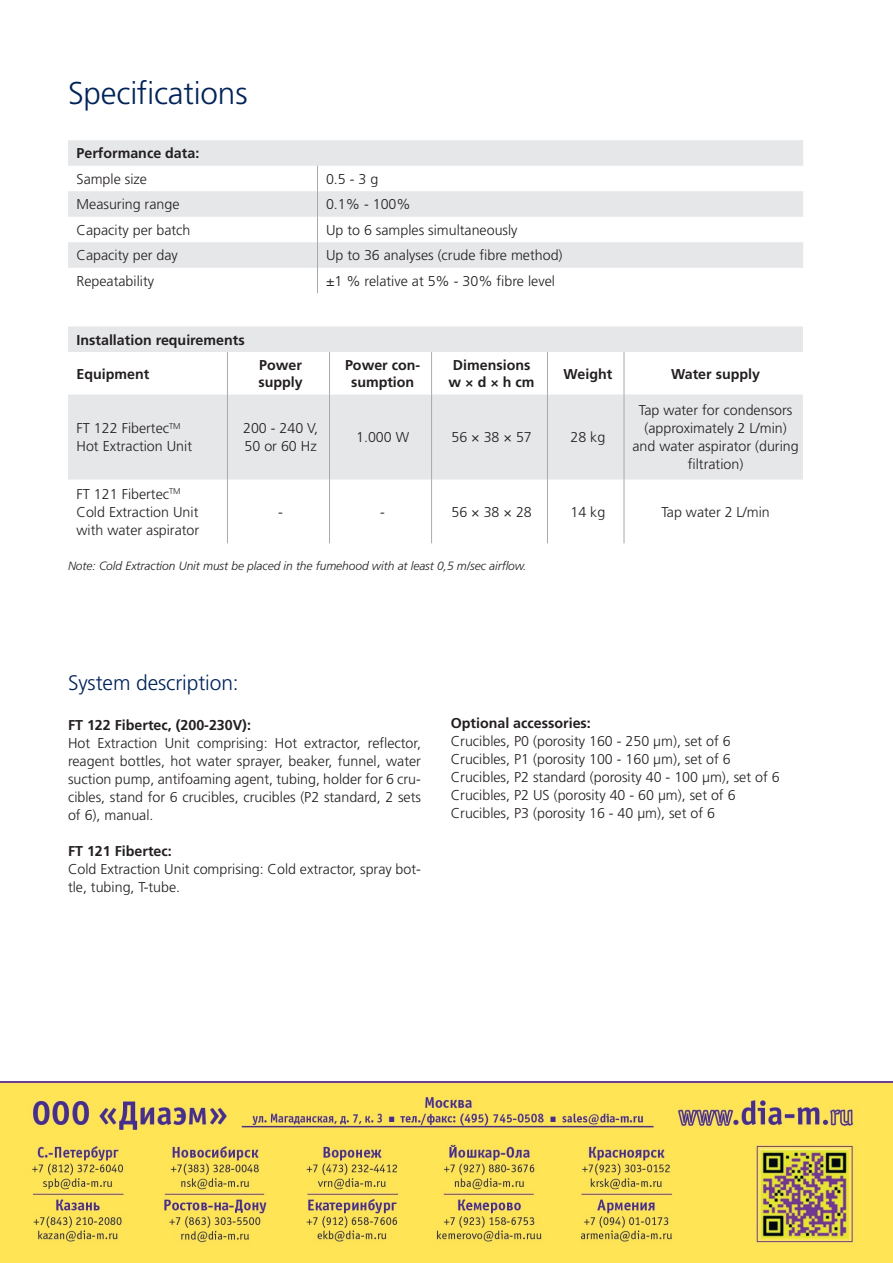
<style>
.page{position:relative;width:893px;height:1263px;background:#fff}
.page>*{position:absolute;margin:0;border:0;box-sizing:border-box;transform-origin:0 0}
.Stor_rubrik{font:300 31.5px "Frutiger LT Pro";letter-spacing:-.005em;color:#002359}
.Rubrik{font:300 21px "Frutiger LT Pro";letter-spacing:-.005em;color:#002359}
.Body{font:300 14.25px/18px "Frutiger LT Pro";color:#231f20;text-align:justify}
.Box_text_page_2{font:300 14.25px/18px "Frutiger LT Pro";color:#231f20}
.Box_text_page_2_bold{font:700 14.25px/16.5px "Frutiger LT Pro";color:#231f20}
.Body_bold{font:700 14.25px "Frutiger LT Pro";color:#231f20}
.Billedtekst{font:italic 300 12px "Frutiger LT Pro";letter-spacing:-.005em;color:#231f20}
</style>
<div class="page">
<svg style="left:68px;top:140px;width:735px;height:128px;fill:#e6e7e9"></svg>
<svg style="left:317px;top:166px;width:1px;height:127px"></svg>
<svg style="left:68px;top:326px;width:735px;height:154px;fill:#e6e7e9"></svg>
<hr style="left:227px;top:352px;width:1px;height:42px;background:#a8a9ad">
<hr style="left:329px;top:352px;width:1px;height:42px;background:#a8a9ad">
<hr style="left:431px;top:352px;width:1px;height:42px;background:#a8a9ad">
<hr style="left:547px;top:352px;width:1px;height:42px;background:#a8a9ad">
<hr style="left:624px;top:352px;width:1px;height:42px;background:#a8a9ad">
<hr style="left:227px;top:394px;width:1px;height:86px;background:#a8a9ad">
<hr style="left:329px;top:394px;width:1px;height:86px;background:#a8a9ad">
<hr style="left:431px;top:394px;width:1px;height:86px;background:#a8a9ad">
<hr style="left:547px;top:394px;width:1px;height:86px;background:#a8a9ad">
<hr style="left:624px;top:394px;width:1px;height:86px;background:#a8a9ad">
<hr style="left:227px;top:480px;width:1px;height:63px;background:#a8a9ad">
<hr style="left:329px;top:480px;width:1px;height:63px;background:#a8a9ad">
<hr style="left:431px;top:480px;width:1px;height:63px;background:#a8a9ad">
<hr style="left:547px;top:480px;width:1px;height:63px;background:#a8a9ad">
<hr style="left:624px;top:480px;width:1px;height:63px;background:#a8a9ad">
<img style="left:0;top:1081px;width:893px;height:182px">
<p class="Stor_rubrik" style="left:68px;top:75px;width:181px">Specifications</p>
<p class="Box_text_page_2_bold" style="left:77px;top:145px;width:124px">Performance data:</p>
<p class="Box_text_page_2" style="left:77px;top:170px;width:72px">Sample size</p>
<p class="Box_text_page_2" style="left:326px;top:170px;width:54px">0.5 - 3 g</p>
<p class="Box_text_page_2" style="left:77px;top:195px;width:104px">Measuring range</p>
<p class="Box_text_page_2" style="left:326px;top:195px;width:86px">0.1% - 100%</p>
<p class="Box_text_page_2" style="left:77px;top:221px;width:116px">Capacity per batch</p>
<p class="Box_text_page_2" style="left:326px;top:221px;width:193px">Up to 6 samples simultaneously</p>
<p class="Box_text_page_2" style="left:77px;top:246px;width:103px">Capacity per day</p>
<p class="Box_text_page_2" style="left:326px;top:246px;width:238px">Up to 36 analyses (crude fibre method)</p>
<p class="Box_text_page_2" style="left:77px;top:272px;width:79px">Repeatability</p>
<p class="Box_text_page_2" style="left:326px;top:272px;width:230px">±1 % relative at 5% - 30% fibre level</p>
<p class="Box_text_page_2_bold" style="left:77px;top:331px;width:170px">Installation requirements</p>
<p class="Box_text_page_2_bold" style="left:77px;top:365px;width:74px">Equipment</p>
<p class="Box_text_page_2_bold" style="left:258px;top:357px;width:46px">Power supply</p>
<p class="Box_text_page_2_bold" style="left:345px;top:357px;width:77px;text-align:center">Power con&shy;sumption</p>
<p class="Box_text_page_2_bold" style="left:449px;top:357px;width:87px">Dimensions w × d × h cm</p>
<p class="Box_text_page_2_bold" style="left:563px;top:365px;width:50px">Weight</p>
<p class="Box_text_page_2_bold" style="left:671px;top:365px;width:90px">Water supply</p>
<p class="Box_text_page_2" style="left:77px;top:419px;width:106px">FT 122 Fibertec<sup>TM</sup></p>
<p class="Box_text_page_2" style="left:77px;top:437px;width:117px">Hot Extraction Unit</p>
<p class="Box_text_page_2" style="left:632px;top:401px;width:168px;text-align:center">Tap water for condensors (approximately 2 L/min) and water aspirator (during filtration)</p>
<p class="Box_text_page_2" style="left:243px;top:419px;width:76px">200 - 240 V,<br>50 or 60 Hz</p>
<p class="Box_text_page_2" style="left:356px;top:428px;width:55px">1.000 W</p>
<p class="Box_text_page_2" style="left:451px;top:428px;width:82px">56 × 38 × 57</p>
<p class="Box_text_page_2" style="left:570px;top:428px;width:36px">28 kg</p>
<p class="Box_text_page_2" style="left:77px;top:485px;width:106px">FT 121 Fibertec<sup>TM</sup></p>
<p class="Box_text_page_2" style="left:77px;top:503px;width:124px">Cold Extraction Unit with water aspirator</p>
<p class="Box_text_page_2" style="left:278px;top:503px;width:6px">-</p>
<p class="Box_text_page_2" style="left:380px;top:503px;width:6px">-</p>
<p class="Box_text_page_2" style="left:451px;top:503px;width:82px">56 × 38 × 28</p>
<p class="Box_text_page_2" style="left:570px;top:503px;width:36px">14 kg</p>
<p class="Box_text_page_2" style="left:661px;top:503px;width:110px">Tap water 2 L/min</p>
<p class="Billedtekst" style="left:68px;top:559px;width:460px">Note: Cold Extraction Unit must be placed in the fumehood with at least 0,5 m/sec airflow.</p>
<p class="Rubrik" style="left:68px;top:670px;width:172px">System description:</p>
<p class="Body_bold" style="left:68px;top:716px;width:184px">FT 122 Fibertec, (200-230V):</p>
<p class="Body" style="left:68px;top:734px;width:354px">Hot Extraction Unit comprising: Hot extractor, reflector, reagent bottles, hot water sprayer, beaker, funnel, water suction pump, antifoaming agent, tubing, holder for 6 cru&shy;cibles, stand for 6 crucibles, crucibles (P2 standard, 2 sets of 6), manual.</p>
<p class="Body_bold" style="left:68px;top:842px;width:105px">FT 121 Fibertec:</p>
<p class="Body" style="left:68px;top:860px;width:354px">Cold Extraction Unit comprising: Cold extractor, spray bot&shy;tle, tubing, T-tube.</p>
<p class="Body_bold" style="left:451px;top:715px;width:142px">Optional accessories:</p>
<p class="Body" style="left:451px;top:732px;width:282px">Crucibles, P0 (porosity 160 - 250 µm), set of 6</p>
<p class="Body" style="left:451px;top:750px;width:282px">Crucibles, P1 (porosity 100 - 160 µm), set of 6</p>
<p class="Body" style="left:451px;top:768px;width:330px">Crucibles, P2 standard (porosity 40 - 100 µm), set of 6</p>
<p class="Body" style="left:451px;top:786px;width:286px">Crucibles, P2 US (porosity 40 - 60 µm), set of 6</p>
<p class="Body" style="left:451px;top:804px;width:266px">Crucibles, P3 (porosity 16 - 40 µm), set of 6</p>
</div>
